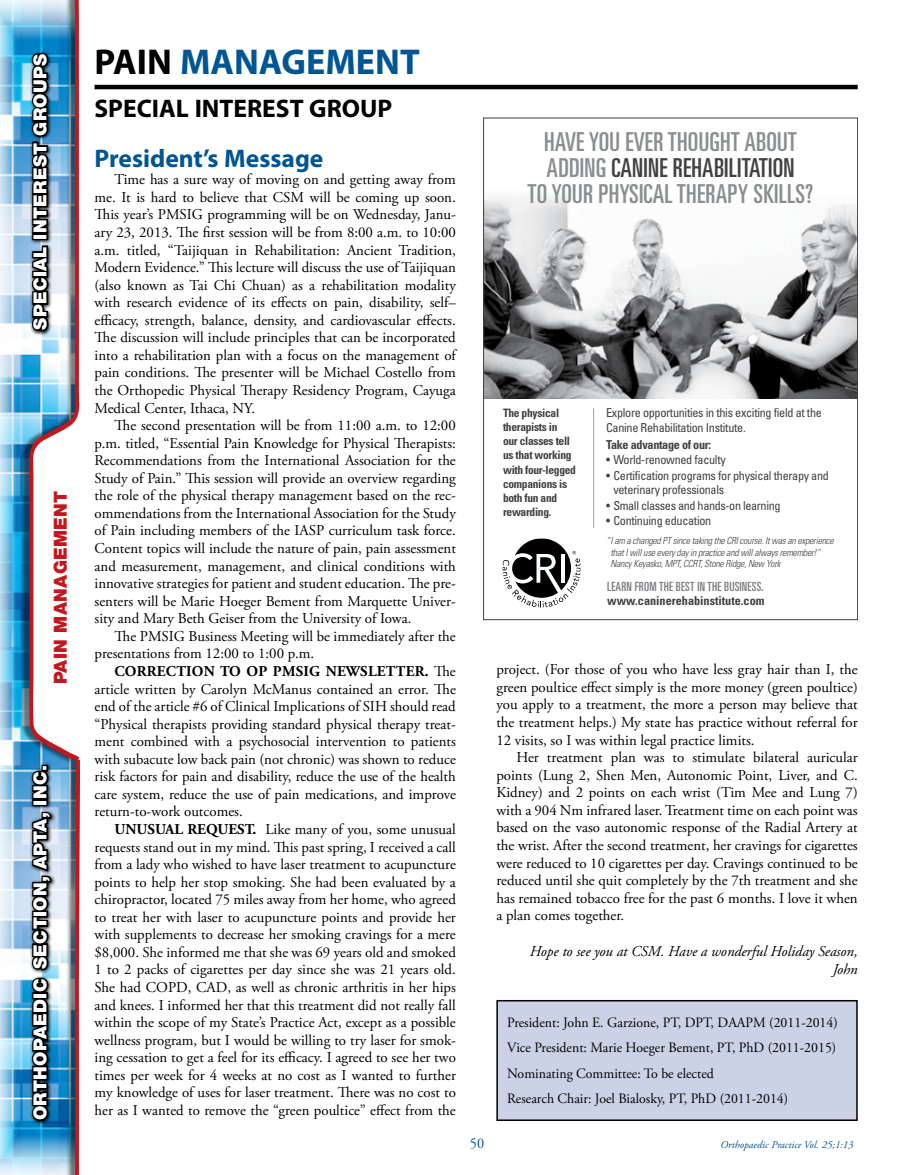
<style>
.page{position:relative;width:905px;height:1175px;background:#fff}
.page>*{position:absolute;margin:0;border:0;box-sizing:border-box;transform-origin:0 0}
.SIG_Header{font:700 36px "Myriad Pro";color:#005593}
.t1{font:ultra-condensed 26.1px/25.8px "Univers";letter-spacing:.01em;color:#8b8e90;text-align:center}
.SIG_SubHead_1{font:700 25.5px "Myriad Pro";color:#000}
.SIG_Subhead_2{font:700 25.5px "Myriad Pro";color:#005593}
.t2{font:900 18px "Helvetica Neue LT Pro";letter-spacing:.02em;color:#fff}
.t3{font:900 18px "Helvetica Neue LT Pro";letter-spacing:.02em;color:#c4161c}
.BodyCopy{font:15px/17.5px "Adobe Garamond Pro";color:#000;text-align:justify}
.BodyCopy-2{font:italic 15px "Adobe Garamond Pro";color:#000}
.t4{font:15px "Adobe Garamond Pro";color:#005593;scale:.95 1}
.References_1digit{font:14.25px "Adobe Garamond Pro";color:#000}
.t5{font:ultra-condensed 12.75px "Univers";letter-spacing:.02em;color:#7b7c7f}
.t6{font:condensed 12.3px/14.2px "Univers";letter-spacing:-.025em;color:#414042}
.t7{font:700 condensed 12.3px "Univers";color:#414042}
.t8{font:700 condensed 12.3px "Univers";letter-spacing:-.025em;color:#414042}
.t9{font:700 condensed 11.55px/14.2px "Univers";letter-spacing:-.025em;color:#414042}
.t10{font:italic 10.5px "Adobe Garamond Pro";color:#005593}
.t11{font:italic 300 condensed 9.75px/11.6px "Univers";letter-spacing:-.02em;color:#414042}
.s1{color:#000}
.s2{font-weight:700}
.s3{color:#414042}
</style>
<div class="page">
<img style="left:0;top:0;width:20px;height:1174px">
<div style="left:20px;top:0;width:65px;height:1174px;background:#000;opacity:.5"></div>
<img style="left:29px;top:0;width:56px;height:1174px">
<svg style="left:30px;top:762px;width:26px;height:363px"></svg>
<img style="left:30px;top:810px;width:23px;height:312px">
<div style="left:32px;top:799px;width:16px;height:7px;border:3px solid #000"></div>
<svg style="left:30px;top:765px;width:20px;height:36px"></svg>
<svg style="left:30px;top:50px;width:22px;height:286px"></svg>
<svg style="left:30px;top:244px;width:20px;height:88px"></svg>
<div style="left:32px;top:233px;width:16px;height:7px;border:3px solid #000"></div>
<svg style="left:30px;top:51px;width:20px;height:184px"></svg>
<hr style="left:94px;top:85px;width:763px;height:4px;background:#000">
<div style="left:497px;top:1000px;width:359px;height:120px;background:#cbd2e6"></div>
<div style="left:496px;top:1000px;width:361px;height:120px;border:2px solid #000"></div>
<img style="left:485px;top:195px;width:370px;height:203px">
<svg style="left:502px;top:538px;width:78px;height:69px"></svg>
<hr style="left:593px;top:408px;width:1px;height:120px;background:#9d9fa2">
<p class="t2" style="left:29px;top:330px;width:277px;rotate:-90deg">SPECIAL INTEREST GROUPS</p>
<p class="t3" style="left:50px;top:684px;width:195px;rotate:-90deg">PAIN MANAGEMENT</p>
<p class="t2" style="left:29px;top:1120px;width:356px;rotate:-90deg">ORTHOPAEDIC SECTION, APTA, INC.</p>
<p class="SIG_Header" style="left:94px;top:39px;width:327px"><span class="s1">PAIN</span> MANAGEMENT</p>
<p class="SIG_SubHead_1" style="left:94px;top:92px;width:299px">SPECIAL INTEREST GROUP</p>
<p class="SIG_Subhead_2" style="left:94px;top:141px;width:230px">President’s Message</p>
<p class="BodyCopy" style="left:94px;top:171px;width:363px;text-indent:20px">Time has a sure way of moving on and getting away from me. It is hard to believe that CSM will be coming up soon.<br>This year’s PMSIG programming will be on Wednesday, Janu&shy;ary 23, 2013. The first session will be from 8:00 a.m. to 10:00 a.m. titled, “Taijiquan in Rehabilitation: Ancient Tradition, Modern Evidence.” This lecture will discuss the use of Taijiquan (also known as Tai Chi Chuan) as a rehabilitation modality with research evidence of its effects on pain, disability, self– efficacy, strength, balance, density, and cardiovascular effects.<br>The discussion will include principles that can be incorporated into a rehabilitation plan with a focus on the management of pain conditions. The presenter will be Michael Costello from the Orthopedic Physical Therapy Residency Program, Cayuga Medical Center, Ithaca, NY.</p>
<p class="BodyCopy" style="left:94px;top:417px;width:363px;text-indent:20px">The second presentation will be from 11:00 a.m. to 12:00 p.m. titled, “Essential Pain Knowledge for Physical Therapists:<br>Recommendations from the International Association for the Study of Pain.” This session will provide an overview regarding the role of the physical therapy management based on the rec&shy;ommendations from the International Association for the Study of Pain including members of the IASP curriculum task force.<br>Content topics will include the nature of pain, pain assessment and measurement, management, and clinical conditions with innovative strategies for patient and student education. The pre&shy;senters will be Marie Hoeger Bement from Marquette Univer&shy;sity and Mary Beth Geiser from the University of Iowa.</p>
<p class="BodyCopy" style="left:94px;top:628px;width:363px;text-indent:20px">The PMSIG Business Meeting will be immediately after the presentations from 12:00 to 1:00 p.m.</p>
<p class="BodyCopy" style="left:94px;top:663px;width:363px;text-indent:20px"><span class="s2">CORRECTION TO OP PMSIG NEWSLETTER.</span> The article written by Carolyn McManus contained an error. The end of the article #6 of Clinical Implications of SIH should read “Physical therapists providing standard physical therapy treat&shy;ment combined with a psychosocial intervention to patients with subacute low back pain (not chronic) was shown to reduce risk factors for pain and disability, reduce the use of the health care system, reduce the use of pain medications, and improve return-to-work outcomes.</p>
<p class="BodyCopy" style="left:94px;top:821px;width:363px;text-indent:20px"><span class="s2">UNUSUAL REQUEST.</span> Like many of you, some unusual requests stand out in my mind. This past spring, I received a call from a lady who wished to have laser treatment to acupuncture points to help her stop smoking. She had been evaluated by a chiropractor, located 75 miles away from her home, who agreed to treat her with laser to acupuncture points and provide her with supplements to decrease her smoking cravings for a mere $8,000. She informed me that she was 69 years old and smoked 1 to 2 packs of cigarettes per day since she was 21 years old.<br>She had COPD, CAD, as well as chronic arthritis in her hips and knees. I informed her that this treatment did not really fall within the scope of my State’s Practice Act, except as a possible wellness program, but I would be willing to try laser for smok&shy;ing cessation to get a feel for its efficacy. I agreed to see her two times per week for 4 weeks at no cost as I wanted to further my knowledge of uses for laser treatment. There was no cost to her as I wanted to remove the “green poultice” effect from the</p>
<p class="t1" style="left:527px;top:129px;width:287px">HAVE YOU EVER THOUGHT ABOUT<br>ADDING <span class="s3">CANINE REHABILITATION<br></span>TO YOUR PHYSICAL THERAPY SKILLS?</p>
<p class="t9" style="left:503px;top:405px;width:74px">The physical therapists in<br>our classes tell us that working with four-legged companions is both fun and rewarding.</p>
<p class="t6" style="left:606px;top:405px;width:217px">Explore opportunities in this exciting field at the<br>Canine Rehabilitation Institute.</p>
<p class="t8" style="left:606px;top:437px;width:107px">Take advantage of our:</p>
<p class="t6" style="left:606px;top:452px;width:121px">• World-renowned faculty</p>
<p class="t6" style="left:613px;top:468px;width:217px;text-indent:-7px">• Certification programs for physical therapy and veterinary professionals</p>
<p class="t6" style="left:606px;top:498px;width:176px">• Small classes and hands-on learning</p>
<p class="t6" style="left:606px;top:513px;width:107px">• Continuing education</p>
<p class="t11" style="left:610px;top:535px;width:225px;text-indent:-4px">“I am a changed PT since taking the CRI course. It was an experience that I will use every day in practice and will always remember!”<br>Nancy Keyasko, MPT, CCRT, Stone Ridge, New York</p>
<p class="t5" style="left:607px;top:578px;width:158px">LEARN FROM THE BEST IN THE BUSINESS.</p>
<p class="t7" style="left:607px;top:593px;width:159px">www.caninerehabinstitute.com</p>
<p class="BodyCopy" style="left:496px;top:661px;width:363px">project. (For those of you who have less gray hair than I, the green poultice effect simply is the more money (green poultice) you apply to a treatment, the more a person may believe that the treatment helps.) My state has practice without referral for 12 visits, so I was within legal practice limits.</p>
<p class="BodyCopy" style="left:496px;top:749px;width:363px;text-indent:20px">Her treatment plan was to stimulate bilateral auricular points (Lung 2, Shen Men, Autonomic Point, Liver, and C.<br>Kidney) and 2 points on each wrist (Tim Mee and Lung 7) with a 904 Nm infrared laser. Treatment time on each point was based on the vaso autonomic response of the Radial Artery at the wrist. After the second treatment, her cravings for cigarettes were reduced to 10 cigarettes per day. Cravings continued to be reduced until she quit completely by the 7th treatment and she has remained tobacco free for the past 6 months. I love it when a plan comes together.</p>
<p class="BodyCopy-2" style="left:530px;top:942px;width:329px">Hope to see you at CSM. Have a wonderful Holiday Season,</p>
<p class="BodyCopy-2" style="left:832px;top:960px;width:27px">John</p>
<p class="References_1digit" style="left:507px;top:1013px;width:332px">President: John E. Garzione, PT, DPT, DAAPM (2011-2014)</p>
<p class="References_1digit" style="left:507px;top:1039px;width:331px">Vice President: Marie Hoeger Bement, PT, PhD (2011-2015)</p>
<p class="References_1digit" style="left:507px;top:1064px;width:208px">Nominating Committee: To be elected</p>
<p class="References_1digit" style="left:507px;top:1090px;width:282px">Research Chair: Joel Bialosky, PT, PhD (2011-2014)</p>
<p class="t4" style="left:470px;top:1134px;width:16px">50</p>
<p class="t10" style="left:720px;top:1138px;width:134px">Orthopaedic Practice Vol. 25;1:13</p>
</div>
